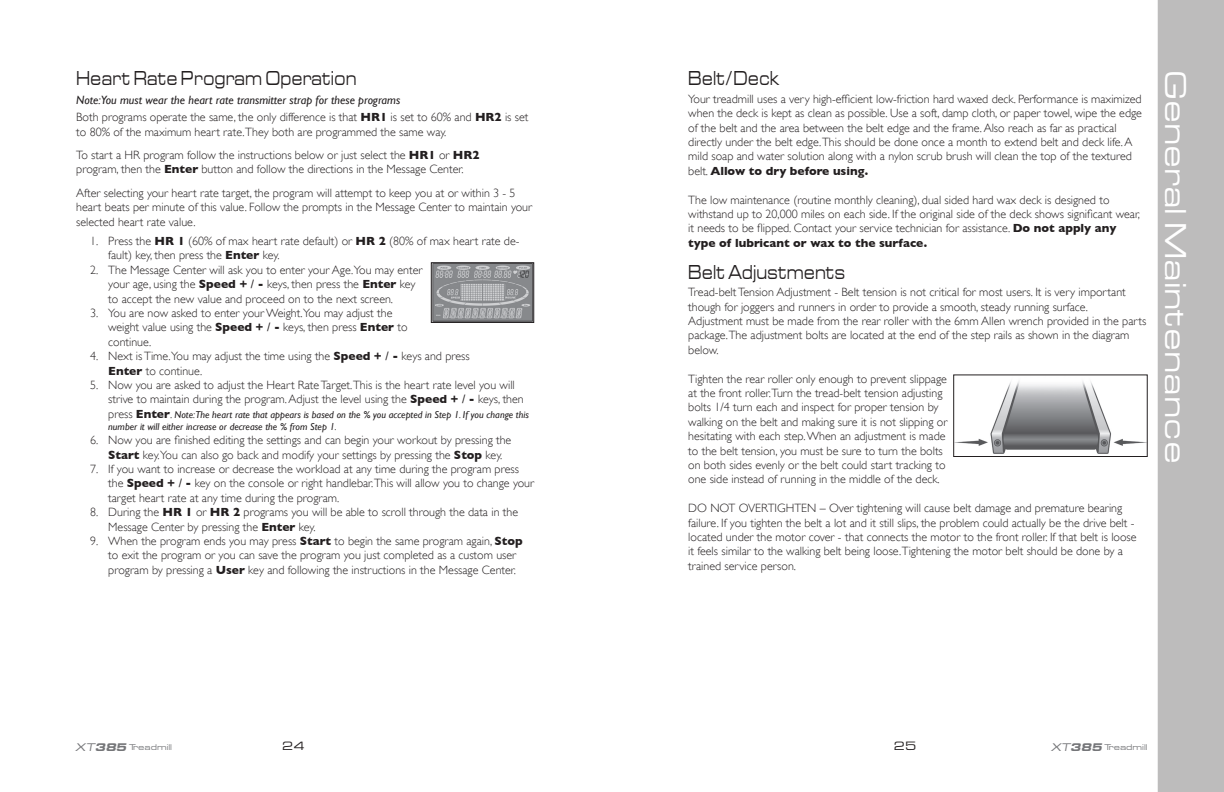
<style>
.page{position:relative;width:1224px;height:792px;background:#fff}
.page>*{position:absolute;margin:0;border:0;box-sizing:border-box;transform-origin:0 0}
.t1{font:30px "Eddmond";color:#fff}
.t2{font:20px "Eddmond";color:#231f20;scale:.73 1}
.t3{font:300 12px/14.4px "Gill Sans";color:#231f20}
.t4{font:12px "Eddmond";color:#231f20}
.t5{font:italic 10px/12px "Gill Sans";color:#231f20}
.t6{font:8.2px "Eddmond";color:#757679}
.s1{font-weight:400;font-style:italic}
.s2{font-weight:700}
.s3{font-weight:400}
.s4{font-weight:300;font-style:normal;font-size:12px}
.s5{font-weight:700;font-style:normal;font-size:12px}
.s6{font-style:italic;font-size:11px}
.s7{font-weight:700;font-style:italic;font-size:11px}
</style>
<div class="page">
<img style="left:433px;top:264px;width:99px;height:57px">
<div style="left:431px;top:262px;width:103px;height:61px;border:1px solid #231f20"></div>
<div style="left:1158px;top:0;width:66px;height:792px;background:#bdbcbc"></div>
<img style="left:955px;top:381px;width:191px;height:73px">
<div style="left:953px;top:374px;width:195px;height:83px;border:1px solid #231f20"></div>
<h2 class="t2" style="left:76px;top:65px;width:385px">Heart Rate Program Operation</h2>
<p class="t3" style="left:76px;top:91px;width:454px;line-height:17.4px"><span class="s1">Note:You must wear the heart rate transmitter strap for these programs<br></span>Both programs operate the same, the only difference is that <span class="s2">HR1</span> is set to 60% and <span class="s2">HR2</span> is set</p>
<p class="t3" style="left:76px;top:120px;width:405px;line-height:23.4px">to 80% of the maximum heart rate.They both are programmed the same way.<br>To start a HR program follow the instructions below or just select the <span class="s2">HR1</span> or <span class="s2">HR2</span></p>
<p class="t3" style="left:76px;top:158px;width:441px;line-height:23.4px">program, then the <span class="s2">Enter</span> button and follow the directions in the Message Center.<br>After selecting your heart rate target, the program will attempt to keep you at or within 3 - 5</p>
<p class="t3" style="left:76px;top:200px;width:457px">heart beats per minute of this value. Follow the prompts in the Message Center to maintain your selected heart rate value.</p>
<p class="t3" style="left:108px;top:234px;width:413px;text-indent:-18px">1. Press the <span class="s2">HR 1</span> (60% of max heart rate default) or <span class="s2">HR 2</span> (80% of max heart rate de&shy;fault) key, then press the <span class="s2">Enter</span> key.</p>
<p class="t3" style="left:108px;top:263px;width:316px;text-indent:-18px">2. The Message Center will ask you to enter your Age.You may enter your age, using the <span class="s2">Speed +</span> <span class="s3">/</span> <span class="s2">-</span> keys, then press the <span class="s2">Enter</span> key to accept the new value and proceed on to the next screen.</p>
<p class="t3" style="left:108px;top:306px;width:301px;text-indent:-18px">3. You are now asked to enter your Weight.You may adjust the weight value using the <span class="s2">Speed +</span> <span class="s3">/</span> <span class="s2">-</span> keys, then press <span class="s2">Enter</span> to continue.</p>
<p class="t3" style="left:108px;top:349px;width:363px;text-indent:-18px">4. Next is Time.You may adjust the time using the <span class="s2">Speed +</span> <span class="s3">/</span> <span class="s2">-</span> keys and press<br><span class="s2">Enter</span> to continue.</p>
<p class="t3" style="left:108px;top:378px;width:417px;text-indent:-18px">5. Now you are asked to adjust the Heart Rate Target.This is the heart rate level you will strive to maintain during the program. Adjust the level using the <span class="s2">Speed +</span> <span class="s3">/</span> <span class="s2">-</span> keys, then</p>
<p class="t5" style="left:108px;top:408px;width:422px"><span class="s4">press</span> <span class="s5">Enter</span><span class="s4">.</span> Note:The heart rate that appears is based on the % you accepted in Step 1. If you change this number it will either increase or decrease the % from Step 1.</p>
<p class="t3" style="left:108px;top:433px;width:405px;text-indent:-18px">6. Now you are finished editing the settings and can begin your workout by pressing the<br><span class="s2">Start</span> key.You can also go back and modify your settings by pressing the <span class="s2">Stop</span> key.</p>
<p class="t3" style="left:108px;top:462px;width:427px;text-indent:-18px">7. If you want to increase or decrease the workload at any time during the program press the <span class="s2">Speed +</span> <span class="s3">/</span> <span class="s2">-</span> key on the console or right handlebar.This will allow you to change your target heart rate at any time during the program.</p>
<p class="t3" style="left:108px;top:505px;width:411px;text-indent:-18px">8. During the <span class="s2">HR 1</span> or <span class="s2">HR 2</span> programs you will be able to scroll through the data in the<br>Message Center by pressing the <span class="s2">Enter</span> key.</p>
<p class="t3" style="left:108px;top:534px;width:416px;text-indent:-18px">9. When the program ends you may press <span class="s2">Start</span> to begin the same program again, <span class="s2">Stop </span>to exit the program or you can save the program you just completed as a custom user program by pressing a <span class="s2">User</span> key and following the instructions in the Message Center.</p>
<h2 class="t2" style="left:688px;top:65px;width:127px">Belt/Deck</h2>
<p class="t3" style="left:688px;top:92px;width:455px">Your treadmill uses a very high-efficient low-friction hard waxed deck. Performance is maximized when the deck is kept as clean as possible. Use a soft, damp cloth, or paper towel, wipe the edge of the belt and the area between the belt edge and the frame. Also reach as far as practical directly under the belt edge.This should be done once a month to extend belt and deck life. A mild soap and water solution along with a nylon scrub brush will clean the top of the textured belt. <span class="s2">Allow to dry before using.</span></p>
<p class="t3" style="left:688px;top:192px;width:453px">The low maintenance (routine monthly cleaning), dual sided hard wax deck is designed to withstand up to 20,000 miles on each side. If the original side of the deck shows significant wear, it needs to be flipped. Contact your service technician for assistance. <span class="s2">Do not apply any type of lubricant or wax to the surface.</span></p>
<h2 class="t2" style="left:688px;top:258px;width:217px">Belt Adjustments</h2>
<p class="t3" style="left:688px;top:285px;width:460px">Tread-belt Tension Adjustment - Belt tension is not critical for most users. It is very important though for joggers and runners in order to provide a smooth, steady running surface.<br>Adjustment must be made from the rear roller with the 6mm Allen wrench provided in the parts package.The adjustment bolts are located at the end of the step rails as shown in the diagram below.</p>
<p class="t3" style="left:688px;top:371px;width:261px">Tighten the rear roller only enough to prevent slippage at the front roller.Turn the tread-belt tension adjusting bolts 1/4 turn each and inspect for proper tension by walking on the belt and making sure it is not slipping or hesitating with each step. When an adjustment is made to the belt tension, you must be sure to turn the bolts on both sides evenly or the belt could start tracking to one side instead of running in the middle of the deck.</p>
<p class="t3" style="left:688px;top:501px;width:450px">DO NOT OVERTIGHTEN – Over tightening will cause belt damage and premature bearing failure. If you tighten the belt a lot and it still slips, the problem could actually be the drive belt - located under the motor cover - that connects the motor to the front roller. If that belt is loose it feels similar to the walking belt being loose.Tightening the motor belt should be done by a trained service person.</p>
<h1 class="t1" style="left:1196px;top:70px;width:395px;rotate:90deg">General Maintenance</h1>
<p class="t6" style="left:75px;top:742px;width:98px"><span class="s6">XT</span><span class="s7">385</span>Treadmill</p>
<p class="t4" style="left:282px;top:738px;width:24px">24</p>
<p class="t4" style="left:894px;top:738px;width:24px">25</p>
<p class="t6" style="left:1051px;top:742px;width:98px"><span class="s6">XT</span><span class="s7">385</span>Treadmill</p>
</div>
